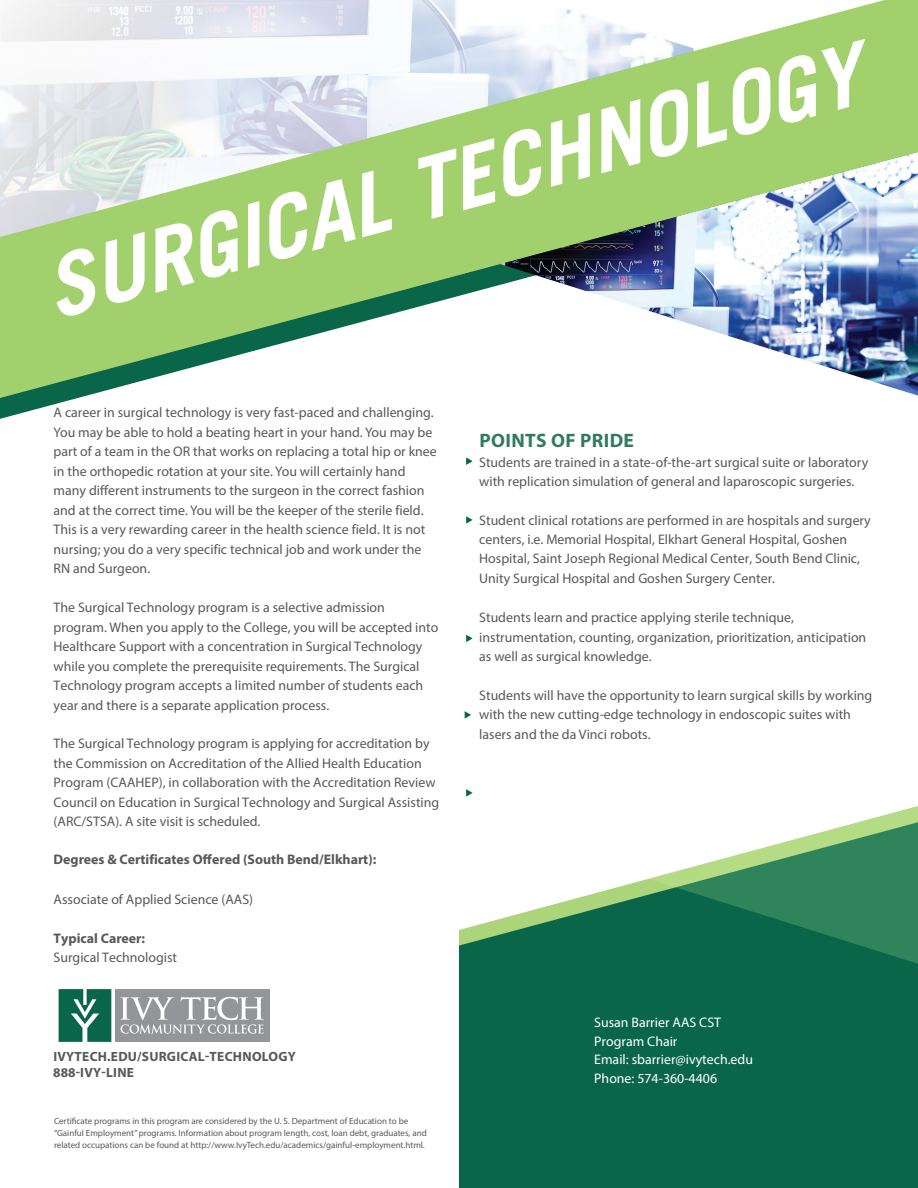
<style>
.page{position:relative;width:918px;height:1188px;background:#fff}
.page>*{position:absolute;margin:0;border:0;box-sizing:border-box;transform-origin:0 0}
.t1{font:italic 700 85.5px "Trade Gothic LT Std";color:#fff}
.t2{font:700 19.5px "Myriad Pro";letter-spacing:.02em;color:#337a62}
.t3{font:13.8px/19.5px "Myriad Pro";color:#57585a}
.t4{font:13.8px/18.6px "Myriad Pro";color:#fff}
.t5{font:700 13.8px "Myriad Pro";color:#57585a}
.t6{font:700 13.35px/15.9px "Myriad Pro";letter-spacing:.02em;color:#57585a}
.t7{font:9px/12px "Myriad Pro";color:#57585a}
</style>
<div class="page">
<svg style="left:459px;top:879px;width:459px;height:309px;background:#187051"></svg>
<svg style="left:648px;top:806px;width:270px;height:209px"></svg>
<svg style="left:0;top:0;width:918px;height:398px"></svg>
<svg style="left:59px;top:989px;width:52px;height:53px;background:#2d7c63"></svg>
<div style="left:115px;top:989px;width:155px;height:53px;background:#939598"></div>
<svg style="left:120px;top:997px;width:144px;height:37px"></svg>
<svg style="left:466px;top:457px;width:7px;height:8px"></svg>
<svg style="left:466px;top:516px;width:7px;height:8px"></svg>
<svg style="left:466px;top:635px;width:7px;height:7px"></svg>
<svg style="left:466px;top:789px;width:7px;height:8px"></svg>
<svg style="left:465px;top:711px;width:6px;height:8px"></svg>
<h1 class="t1" style="left:33px;top:240px;width:843px;rotate:-15deg">SURGICAL TECHNOLOGY</h1>
<p class="t3" style="left:54px;top:403px;width:385px">A career in surgical technology is very fast-paced and challenging.<br>You may be able to hold a beating heart in your hand. You may be part of a team in the OR that works on replacing a total hip or knee in the orthopedic rotation at your site. You will certainly hand many different instruments to the surgeon in the correct fashion and at the correct time. You will be the keeper of the sterile field.<br>This is a very rewarding career in the health science field. It is not nursing; you do a very specific technical job and work under the RN and Surgeon.</p>
<p class="t3" style="left:54px;top:598px;width:386px">The Surgical Technology program is a selective admission program. When you apply to the College, you will be accepted into Healthcare Support with a concentration in Surgical Technology while you complete the prerequisite requirements. The Surgical Technology program accepts a limited number of students each year and there is a separate application process.</p>
<p class="t3" style="left:54px;top:734px;width:387px">The Surgical Technology program is applying for accreditation by the Commission on Accreditation of the Allied Health Education Program (CAAHEP), in collaboration with the Accreditation Review Council on Education in Surgical Technology and Surgical Assisting (ARC/STSA). A site visit is scheduled.</p>
<p class="t5" style="left:54px;top:850px;width:324px">Degrees &amp; Certificates Offered (South Bend/Elkhart):</p>
<p class="t3" style="left:54px;top:889px;width:201px">Associate of Applied Science (AAS)</p>
<p class="t5" style="left:54px;top:929px;width:93px">Typical Career:</p>
<p class="t3" style="left:54px;top:948px;width:125px">Surgical Technologist</p>
<p class="t6" style="left:53px;top:1048px;width:244px">IVYTECH.EDU/SURGICAL-TECHNOLOGY<br>888-IVY-LINE</p>
<p class="t7" style="left:54px;top:1115px;width:374px">Certificate programs in this program are considered by the U. S. Department of Education to be “Gainful Employment” programs. Information about program length, cost, loan debt, graduates, and related occupations can be found at http://www.IvyTech.edu/academics/gainful-employment.html.</p>
<h2 class="t2" style="left:479px;top:427px;width:156px">POINTS OF PRIDE</h2>
<p class="t3" style="left:479px;top:453px;width:390px;line-height:18.5px">Students are trained in a state-of-the-art surgical suite or laboratory with replication simulation of general and laparoscopic surgeries.</p>
<p class="t3" style="left:479px;top:510px;width:393px">Student clinical rotations are performed in are hospitals and surgery centers, i.e. Memorial Hospital, Elkhart General Hospital, Goshen Hospital, Saint Joseph Regional Medical Center, South Bend Clinic, Unity Surgical Hospital and Goshen Surgery Center.</p>
<p class="t3" style="left:479px;top:608px;width:389px">Students learn and practice applying sterile technique, instrumentation, counting, organization, prioritization, anticipation as well as surgical knowledge.</p>
<p class="t3" style="left:479px;top:686px;width:395px">Students will have the opportunity to learn surgical skills by working with the new cutting-edge technology in endoscopic suites with lasers and the da Vinci robots.</p>
<p class="t4" style="left:594px;top:1012px;width:160px">Susan Barrier AAS CST<br>Program Chair<br>Email: sbarrier@ivytech.edu<br>Phone: 574-360-4406</p>
</div>
